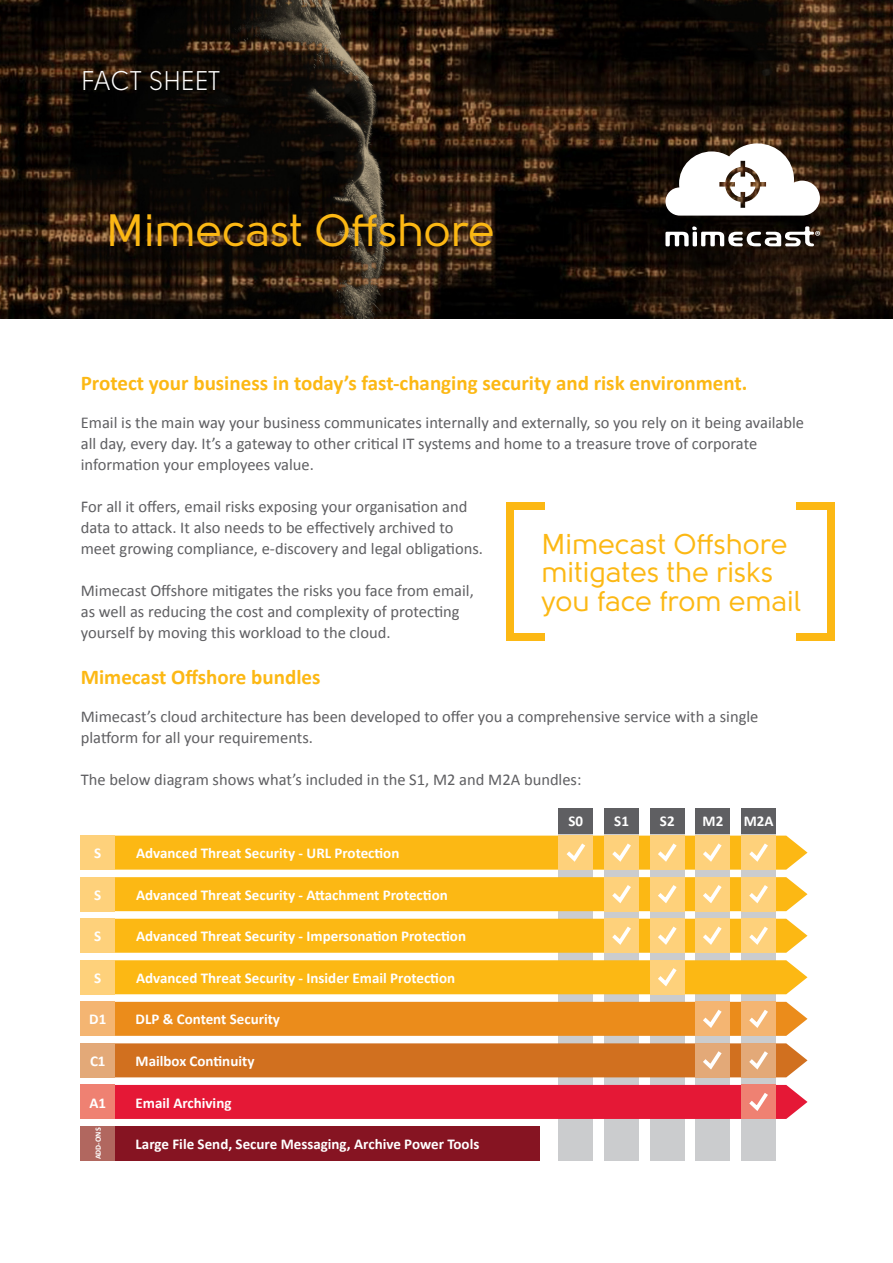
<style>
.page{position:relative;width:893px;height:1263px;background:#fff}
.page>*{position:absolute;margin:0;border:0;box-sizing:border-box;transform-origin:0 0}
.t1{font:45px "Solomon";color:#fcb814}
.t2{font:28.5px/28.5px "Solomon";color:#fcb814}
.t3{font:27px "Solomon";letter-spacing:-.005em;color:#fff}
.Sub-heading{font:700 21px "Calibri";color:#fcb814}
.Body_Copy{font:16.5px/21px "Calibri";color:#5f5f62}
.Section_Heading{font:700 15px "Calibri";color:#fff}
.t4{font:700 7.95px "Calibri";color:#fff}
</style>
<div class="page">
<div style="left:742px;top:834px;width:34px;height:326px;background:#cbccce"></div>
<svg style="left:0;top:0;width:893px;height:319px;background:#1f140b"></svg>
<svg style="left:665px;top:143px;width:155px;height:73px"></svg>
<svg style="left:665px;top:226px;width:155px;height:20px"></svg>
<div style="left:506px;top:506px;width:8px;height:135px;background:#fcb814"></div>
<div style="left:827px;top:506px;width:8px;height:135px;background:#fcb814"></div>
<div style="left:506px;top:502px;width:39px;height:7px;background:#fcb814"></div>
<div style="left:796px;top:502px;width:39px;height:7px;background:#fcb814"></div>
<div style="left:506px;top:633px;width:39px;height:8px;background:#fcb814"></div>
<div style="left:796px;top:633px;width:39px;height:8px;background:#fcb814"></div>
<div style="left:559px;top:834px;width:34px;height:326px;background:#cbccce"></div>
<div style="left:605px;top:834px;width:34px;height:326px;background:#cbccce"></div>
<div style="left:695px;top:834px;width:34px;height:326px;background:#cbccce"></div>
<div style="left:650px;top:834px;width:34px;height:326px;background:#cbccce"></div>
<div style="left:696px;top:808px;width:34px;height:25px;background:#5f5f62"></div>
<div style="left:650px;top:808px;width:34px;height:25px;background:#5f5f62"></div>
<div style="left:742px;top:808px;width:34px;height:25px;background:#5f5f62"></div>
<div style="left:81px;top:1002px;width:34px;height:34px;background:#f4b572"></div>
<div style="left:81px;top:1043px;width:34px;height:34px;background:#e3a978"></div>
<div style="left:81px;top:1085px;width:34px;height:34px;background:#ef8172"></div>
<div style="left:106px;top:1126px;width:434px;height:34px;background:#861422"></div>
<div style="left:81px;top:1126px;width:34px;height:34px;background:#b1675f"></div>
<svg style="left:81px;top:960px;width:726px;height:34px;background:#fcbb22"></svg>
<svg style="left:115px;top:1002px;width:692px;height:34px;background:#ec9229"></svg>
<svg style="left:115px;top:1043px;width:692px;height:34px;background:#d4792e"></svg>
<svg style="left:115px;top:1085px;width:692px;height:34px;background:#e5213c"></svg>
<div style="left:605px;top:808px;width:34px;height:25px;background:#5f5f62"></div>
<div style="left:559px;top:808px;width:34px;height:25px;background:#5f5f62"></div>
<svg style="left:81px;top:836px;width:726px;height:34px;background:#fcc138"></svg>
<svg style="left:81px;top:877px;width:726px;height:34px;background:#fcbf32"></svg>
<svg style="left:81px;top:919px;width:726px;height:34px;background:#fcbf32"></svg>
<p class="t3" style="left:81px;top:66px;width:141px">FACT SHEET</p>
<p class="t1" style="left:106px;top:206px;width:390px">Mimecast Offshore</p>
<p class="Sub-heading" style="left:81px;top:370px;width:668px">Protect your business in today’s fast-changing security and risk environment.</p>
<p class="Body_Copy" style="left:81px;top:412px;width:725px">Email is the main way your business communicates internally and externally, so you rely on it being available all day, every day. It’s a gateway to other critical IT systems and home to a treasure trove of corporate information your employees value.</p>
<p class="Body_Copy" style="left:81px;top:496px;width:404px">For all it offers, email risks exposing your organisation and data to attack. It also needs to be effectively archived to meet growing compliance, e-discovery and legal obligations.</p>
<p class="Body_Copy" style="left:81px;top:580px;width:394px">Mimecast Offshore mitigates the risks you face from email, as well as reducing the cost and complexity of protecting yourself by moving this workload to the cloud.</p>
<p class="Sub-heading" style="left:81px;top:664px;width:241px">Mimecast Offshore bundles</p>
<p class="Body_Copy" style="left:81px;top:706px;width:679px">Mimecast’s cloud architecture has been developed to offer you a comprehensive service with a single platform for all your requirements.</p>
<p class="Body_Copy" style="left:81px;top:769px;width:502px">The below diagram shows what’s included in the S1, M2 and M2A bundles:</p>
<p class="t2" style="left:541px;top:530px;width:261px">Mimecast Offshore mitigates the risks you face from email</p>
<p class="Section_Heading" style="left:94px;top:844px;width:9px">S</p>
<p class="Section_Heading" style="left:136px;top:844px;width:265px">Advanced Threat Security - URL Protection</p>
<p class="Section_Heading" style="left:94px;top:885px;width:9px">S</p>
<p class="Section_Heading" style="left:136px;top:885px;width:313px">Advanced Threat Security - Attachment Protection</p>
<p class="Section_Heading" style="left:94px;top:927px;width:9px">S</p>
<p class="Section_Heading" style="left:136px;top:927px;width:331px">Advanced Threat Security - Impersonation Protection</p>
<p class="Section_Heading" style="left:94px;top:968px;width:9px">S</p>
<p class="Section_Heading" style="left:136px;top:968px;width:321px">Advanced Threat Security - Insider Email Protection</p>
<p class="Section_Heading" style="left:89px;top:1010px;width:19px">D1</p>
<p class="Section_Heading" style="left:136px;top:1010px;width:146px">DLP &amp; Content Security</p>
<p class="Section_Heading" style="left:90px;top:1051px;width:17px">C1</p>
<p class="Section_Heading" style="left:136px;top:1051px;width:120px">Mailbox Continuity</p>
<p class="Section_Heading" style="left:89px;top:1093px;width:18px">A1</p>
<p class="Section_Heading" style="left:136px;top:1093px;width:97px">Email Archiving</p>
<p class="Section_Heading" style="left:136px;top:1134px;width:345px">Large File Send, Secure Messaging, Archive Power Tools</p>
<p class="t4" style="left:93px;top:1159px;width:33px;rotate:-90deg">ADD-ONS</p>
<p class="Section_Heading" style="left:569px;top:812px;width:16px">S0</p>
<p class="Section_Heading" style="left:614px;top:812px;width:16px">S1</p>
<p class="Section_Heading" style="left:660px;top:812px;width:16px">S2</p>
<p class="Section_Heading" style="left:703px;top:812px;width:22px">M2</p>
<p class="Section_Heading" style="left:744px;top:812px;width:31px">M2A</p>
</div>
